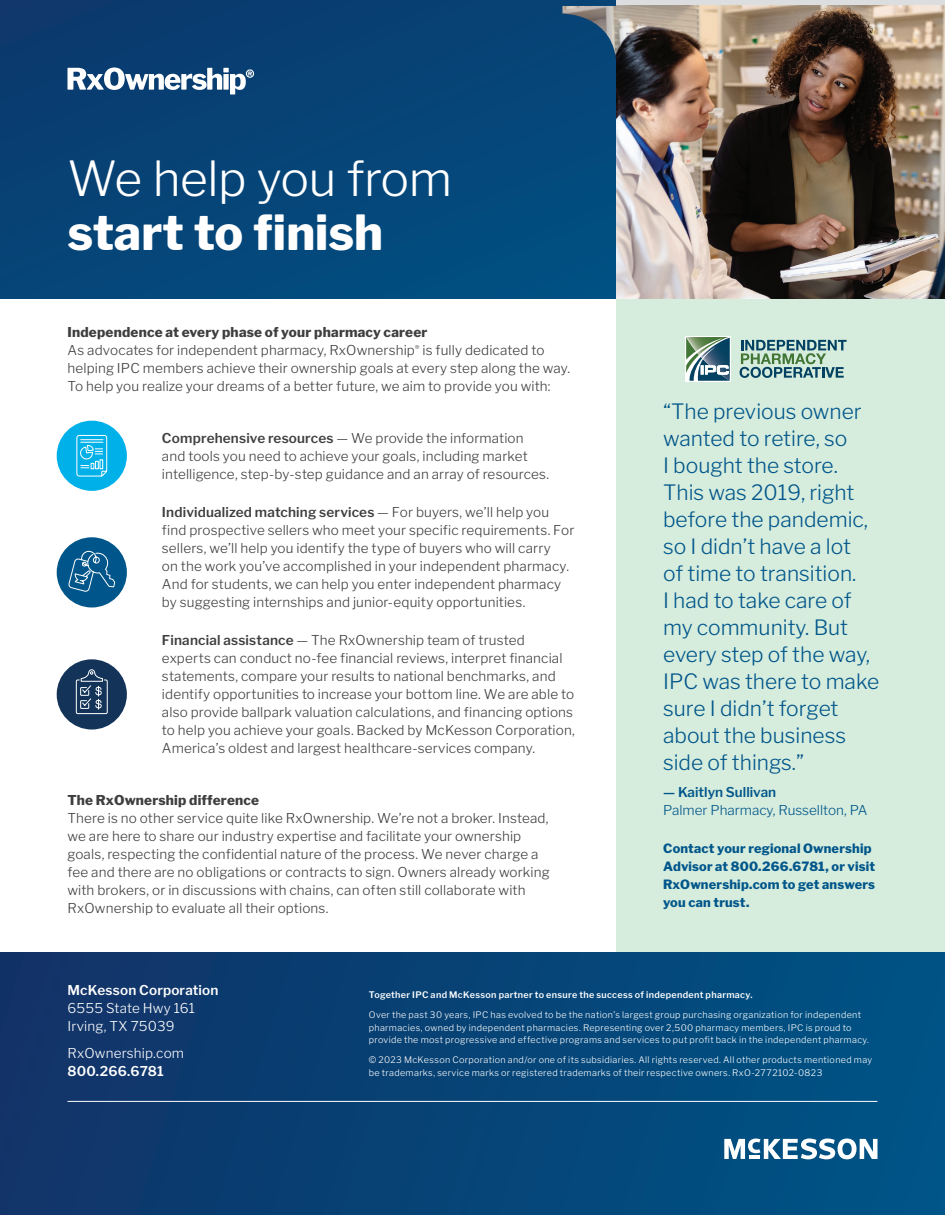
<style>
.page{position:relative;width:945px;height:1215px;background:#fff}
.page>*{position:absolute;margin:0;border:0;box-sizing:border-box;transform-origin:0 0}
.t1{font:300 48px "Libre Franklin";letter-spacing:-.01em;color:#fff}
.t2{font:800 48px "Libre Franklin";color:#fff}
.t3{font:300 21px/27px "Libre Franklin";color:#00568a}
.t4{font:300 13.5px/18px "Libre Franklin";letter-spacing:.01em;color:#3e3e3f}
.t5{font:300 13.5px/18px "Libre Franklin";letter-spacing:.01em;color:#fff}
.t6{font:600 13.5px "Libre Franklin";letter-spacing:.01em;color:#fff}
.t7{font:300 13.5px "Libre Franklin";color:#00568a}
.t8{font:800 13.5px "Libre Franklin";letter-spacing:.015em;color:#3e3e3f}
.t9{font:600 13.5px "Libre Franklin";color:#00568a}
.t10{font:800 12.75px/18px "Libre Franklin";letter-spacing:.015em;color:#00568a}
.t11{font:300 9px/12.8px "Libre Franklin";letter-spacing:.035em;color:#fff}
.t12{font:600 9px "Libre Franklin";letter-spacing:.035em;color:#fff}
.s1{font-weight:800}
.s2{font-weight:600}
</style>
<div class="page">
<div style="left:57px;top:659px;width:70px;height:71px;background:#143359;border-radius:50%"></div>
<svg style="left:76px;top:669px;width:32px;height:45px"></svg>
<div style="left:57px;top:537px;width:70px;height:71px;background:#00568a;border-radius:50%"></div>
<svg style="left:69px;top:551px;width:46px;height:41px"></svg>
<div style="left:57px;top:421px;width:70px;height:70px;background:#00b0e9;border-radius:50%"></div>
<svg style="left:76px;top:435px;width:31px;height:42px"></svg>
<div style="left:616px;top:248px;width:329px;height:908px;background:#d6ecdd"></div>
<div style="left:0;top:0;width:636px;height:299px;background:#064477"></div>
<div style="left:616px;top:0;width:329px;height:299px;background:linear-gradient(to right,#dcdddf,#dcdddf)"></div>
<img style="left:616px;top:6px;width:329px;height:293px">
<img style="left:562px;top:6px;width:108px;height:62px">
<svg style="left:68px;top:67px;width:186px;height:27px"></svg>
<div style="left:0;top:952px;width:945px;height:263px;background:linear-gradient(to right,#113367,#005486)"></div>
<hr style="left:68px;top:1101px;width:809px;height:1px;background:#fff">
<svg style="left:724px;top:1138px;width:153px;height:21px;background:#8aaec5"></svg>
<svg style="left:740px;top:340px;width:107px;height:38px"></svg>
<div style="left:685px;top:336px;width:46px;height:46px;background:#fff"></div>
<svg style="left:686px;top:337px;width:44px;height:44px"></svg>
<h1 class="t1" style="left:68px;top:141px;width:386px">We help you from</h1>
<h1 class="t2" style="left:68px;top:195px;width:317px">start to finish</h1>
<p class="t4" style="left:67px;top:322px;width:504px"><span class="s1">Independence at every phase of your pharmacy career<br></span>As advocates for independent pharmacy, RxOwnership<sup>®</sup> is fully dedicated to helping IPC members achieve their ownership goals at every step along the way.<br>To help you realize your dreams of a better future, we aim to provide you with:</p>
<p class="t4" style="left:162px;top:428px;width:389px"><span class="s2">Comprehensive resources</span> — We provide the information and tools you need to achieve your goals, including market intelligence, step-by-step guidance and an array of resources.</p>
<p class="t4" style="left:162px;top:502px;width:414px"><span class="s2">Individualized matching services</span> — For buyers, we’ll help you find prospective sellers who meet your specific requirements. For sellers, we’ll help you identify the type of buyers who will carry<br>on the work you’ve accomplished in your independent pharmacy.<br>And for students, we can help you enter independent pharmacy by suggesting internships and junior-equity opportunities.</p>
<p class="t4" style="left:162px;top:630px;width:414px"><span class="s2">Financial assistance</span> — The RxOwnership team of trusted experts can conduct no-fee financial reviews, interpret financial statements, compare your results to national benchmarks, and identify opportunities to increase your bottom line. We are able to also provide ballpark valuation calculations, and financing options to help you achieve your goals. Backed by McKesson Corporation, America’s oldest and largest healthcare-services company.</p>
<p class="t8" style="left:67px;top:789px;width:193px">The RxOwnership difference</p>
<p class="t4" style="left:67px;top:808px;width:484px">There is no other service quite like RxOwnership. We’re not a broker. Instead, we are here to share our industry expertise and facilitate your ownership goals, respecting the confidential nature of the process. We never charge a fee and there are no obligations or contracts to sign. Owners already working with brokers, or in discussions with chains, can often still collaborate with RxOwnership to evaluate all their options.</p>
<p class="t3" style="left:663px;top:396px;width:218px">“The previous owner wanted to retire, so<br>I bought the store.<br>This was 2019, right before the pandemic, so I didn’t have a lot<br>of time to transition.<br>I had to take care of my community. But every step of the way,<br>IPC was there to make sure I didn’t forget about the business side of things.”</p>
<p class="t9" style="left:663px;top:781px;width:115px">— Kaitlyn Sullivan</p>
<p class="t7" style="left:663px;top:799px;width:206px">Palmer Pharmacy, Russellton, PA</p>
<p class="t10" style="left:663px;top:838px;width:214px">Contact your regional Ownership<br>Advisor at 800.266.6781, or visit<br>RxOwnership.com to get answers you can trust.</p>
<p class="t6" style="left:68px;top:979px;width:152px">McKesson Corporation</p>
<p class="t5" style="left:68px;top:998px;width:129px">6555 State Hwy 161<br>Irving, TX 75039</p>
<p class="t5" style="left:68px;top:1043px;width:118px">RxOwnership.com</p>
<p class="t6" style="left:68px;top:1060px;width:98px">800.266.6781</p>
<p class="t12" style="left:369px;top:988px;width:385px">Together IPC and McKesson partner to ensure the success of independent pharmacy.</p>
<p class="t11" style="left:369px;top:1007px;width:502px">Over the past 30 years, IPC has evolved to be the nation’s largest group purchasing organization for independent pharmacies, owned by independent pharmacies. Representing over 2,500 pharmacy members, IPC is proud to provide the most progressive and effective programs and services to put profit back in the independent pharmacy.</p>
<p class="t11" style="left:369px;top:1052px;width:505px">© 2023 McKesson Corporation and/or one of its subsidiaries. All rights reserved. All other products mentioned may be trademarks, service marks or registered trademarks of their respective owners. RxO-2772102-0823</p>
</div>
